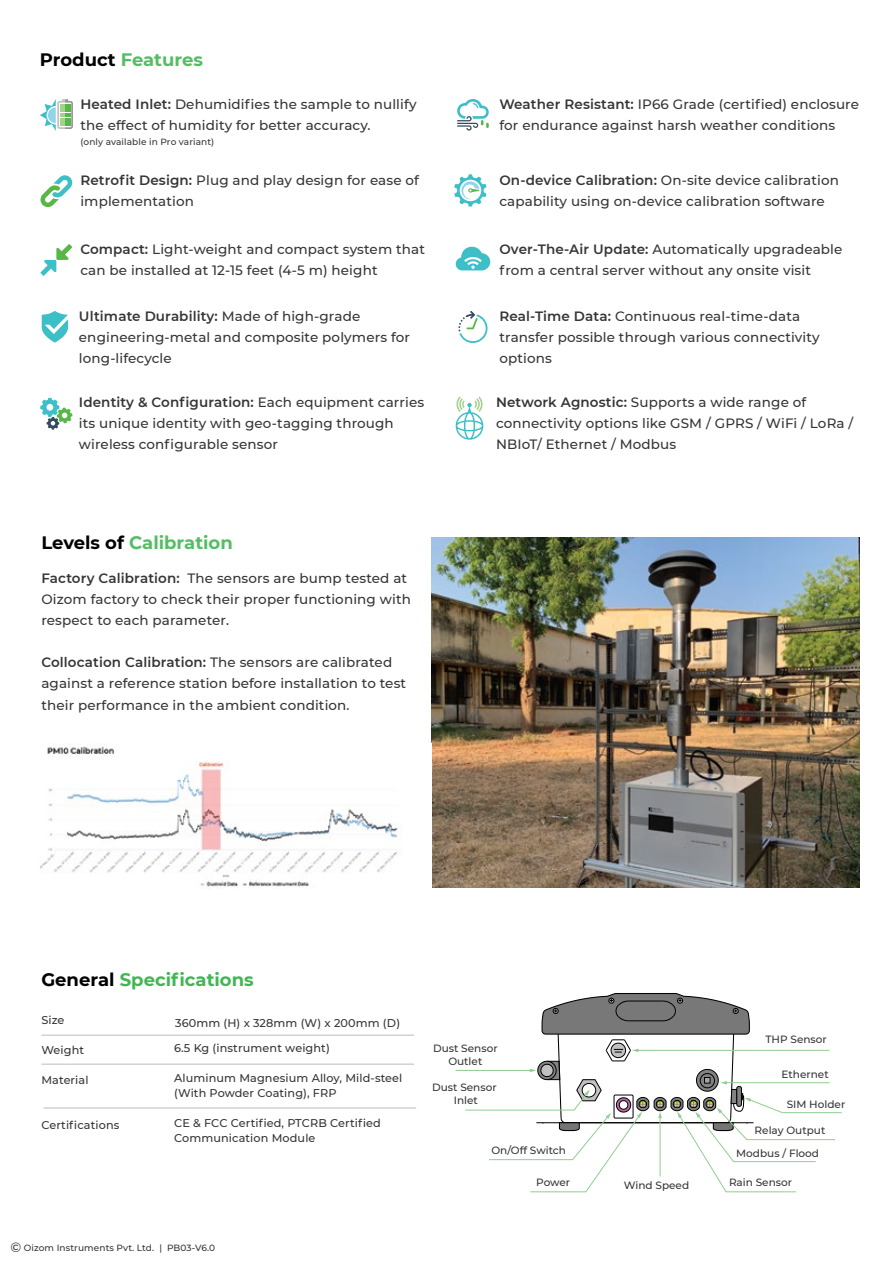
<style>
.page{position:relative;width:893px;height:1263px;background:#fff}
.page>*{position:absolute;margin:0;border:0;box-sizing:border-box;transform-origin:0 0}
.t1{font:700 18px "Montserrat";color:rgb(65 182 83/.9)}
.t2{font:700 18px "Montserrat";color:#41b653}
.t3{font:500 13.5px/21px "Montserrat";letter-spacing:.01em;color:#353535}
.t4{font:500 11.25px/15px "Montserrat";letter-spacing:.01em;color:#353535}
.t5{font:500 10.5px/12.6px "Montserrat";color:#353535;text-align:center}
.t6{font:500 9px "Montserrat";letter-spacing:.01em;color:#353535}
.s1{color:#000}
.s2{font-weight:600}
.s3{font-size:13.5px}
</style>
<div class="page">
<svg style="left:457px;top:99px;width:32px;height:32px"></svg>
<svg style="left:458px;top:311px;width:30px;height:32px"></svg>
<svg style="left:455px;top:396px;width:29px;height:44px"></svg>
<svg style="left:455px;top:246px;width:35px;height:24px"></svg>
<hr style="left:41px;top:1035px;width:373px;height:1px;background:#bebbbb">
<hr style="left:41px;top:1064px;width:373px;height:1px;background:#bebbbb">
<hr style="left:43px;top:1108px;width:373px;height:1px;background:#bebbbb">
<svg style="left:454px;top:174px;width:33px;height:33px"></svg>
<hr style="left:782px;top:1112px;width:60px;height:1px;background:#91cd91">
<hr style="left:456px;top:1070px;width:75px;height:1px;background:#91cd91">
<svg style="left:465px;top:993px;width:371px;height:199px"></svg>
<img style="left:40px;top:99px;width:137px;height:1010px">
<img style="left:431px;top:538px;width:428px;height:349px">
<img style="left:40px;top:743px;width:358px;height:145px">
<h1 class="t1" style="left:40px;top:47px;width:165px"><span class="s1">Product</span> Features</h1>
<p class="t3" style="left:80px;top:93px;width:338px"><span class="s2">Heated Inlet:</span> Dehumidifies the sample to nullify the effect of humidity for better accuracy.</p>
<p class="t6" style="left:80px;top:136px;width:135px">(only available in Pro variant)</p>
<p class="t3" style="left:80px;top:169px;width:340px"><span class="s2">Retrofit Design:</span> Plug and play design for ease of implementation</p>
<p class="t3" style="left:80px;top:238px;width:346px"><span class="s2">Compact:</span> Light-weight and compact system that can be installed at 12-15 feet (4-5 m) height</p>
<p class="t3" style="left:79px;top:305px;width:333px"><span class="s2">Ultimate Durability:</span> Made of high-grade engineering-metal and composite polymers for long-lifecycle</p>
<p class="t3" style="left:79px;top:391px;width:347px"><span class="s2">Identity &amp; Configuration:</span> Each equipment carries its unique identity with geo-tagging through wireless configurable sensor</p>
<h1 class="t1" style="left:41px;top:530px;width:193px"><span class="s1">Levels of</span> Calibration</h1>
<p class="t3" style="left:41px;top:568px;width:371px"><span class="s2">Factory Calibration:</span> The sensors are bump tested at<br>Oizom factory to check their proper functioning with respect to each parameter.</p>
<p class="t3" style="left:41px;top:652px;width:366px"><span class="s2">Collocation Calibration:</span> The sensors are calibrated against a reference station before installation to test their performance in the ambient condition.</p>
<p class="t3" style="left:499px;top:93px;width:361px"><span class="s2">Weather Resistant:</span> IP66 Grade (certified) enclosure for endurance against harsh weather conditions</p>
<p class="t3" style="left:499px;top:170px;width:341px"><span class="s2">On-device Calibration:</span> On-site device calibration capability using on-device calibration software</p>
<p class="t3" style="left:499px;top:238px;width:344px"><span class="s2">Over-The-Air Update:</span> Automatically upgradeable from a central server without any onsite visit</p>
<p class="t3" style="left:499px;top:305px;width:322px"><span class="s2">Real-Time Data:</span> Continuous real-time-data transfer possible through various connectivity options</p>
<p class="t3" style="left:496px;top:391px;width:359px"><span class="s2">Network Agnostic:</span> Supports a wide range of connectivity options like GSM / GPRS / WiFi / LoRa /<br>NBIoT/ Ethernet / Modbus</p>
<h1 class="t2" style="left:41px;top:966px;width:214px"><span class="s1">General</span> Specifications</h1>
<p class="t4" style="left:41px;top:1012px;width:25px">Size</p>
<p class="t4" style="left:41px;top:1042px;width:44px">Weight</p>
<p class="t4" style="left:41px;top:1072px;width:49px">Material</p>
<p class="t4" style="left:41px;top:1117px;width:80px">Certifications</p>
<p class="t4" style="left:175px;top:1015px;width:227px">360mm (H) x 328mm (W) x 200mm (D)</p>
<p class="t4" style="left:174px;top:1040px;width:157px">6.5 Kg (instrument weight)</p>
<p class="t4" style="left:174px;top:1070px;width:230px">Aluminum Magnesium Alloy, Mild-steel (With Powder Coating), FRP</p>
<p class="t4" style="left:174px;top:1115px;width:208px">CE &amp; FCC Certified, PTCRB Certified<br>Communication Module</p>
<p class="t6" style="left:10px;top:1241px;width:206px"><span class="s3">©</span> Oizom Instruments Pvt. Ltd. | PB03-V6.0</p>
<p class="t5" style="left:433px;top:1041px;width:66px">Dust Sensor<br>Outlet</p>
<p class="t5" style="left:432px;top:1080px;width:66px">Dust Sensor<br>Inlet</p>
<p class="t5" style="left:765px;top:1033px;width:63px">THP Sensor</p>
<p class="t5" style="left:782px;top:1067px;width:49px">Ethernet</p>
<p class="t5" style="left:787px;top:1097px;width:60px">SIM Holder</p>
<p class="t5" style="left:755px;top:1124px;width:72px">Relay Output</p>
<p class="t5" style="left:491px;top:1143px;width:76px">On/Off Switch</p>
<p class="t5" style="left:736px;top:1146px;width:84px">Modbus / Flood</p>
<p class="t5" style="left:536px;top:1176px;width:35px">Power</p>
<p class="t5" style="left:624px;top:1179px;width:67px">Wind Speed</p>
<p class="t5" style="left:729px;top:1176px;width:65px">Rain Sensor</p>
</div>
